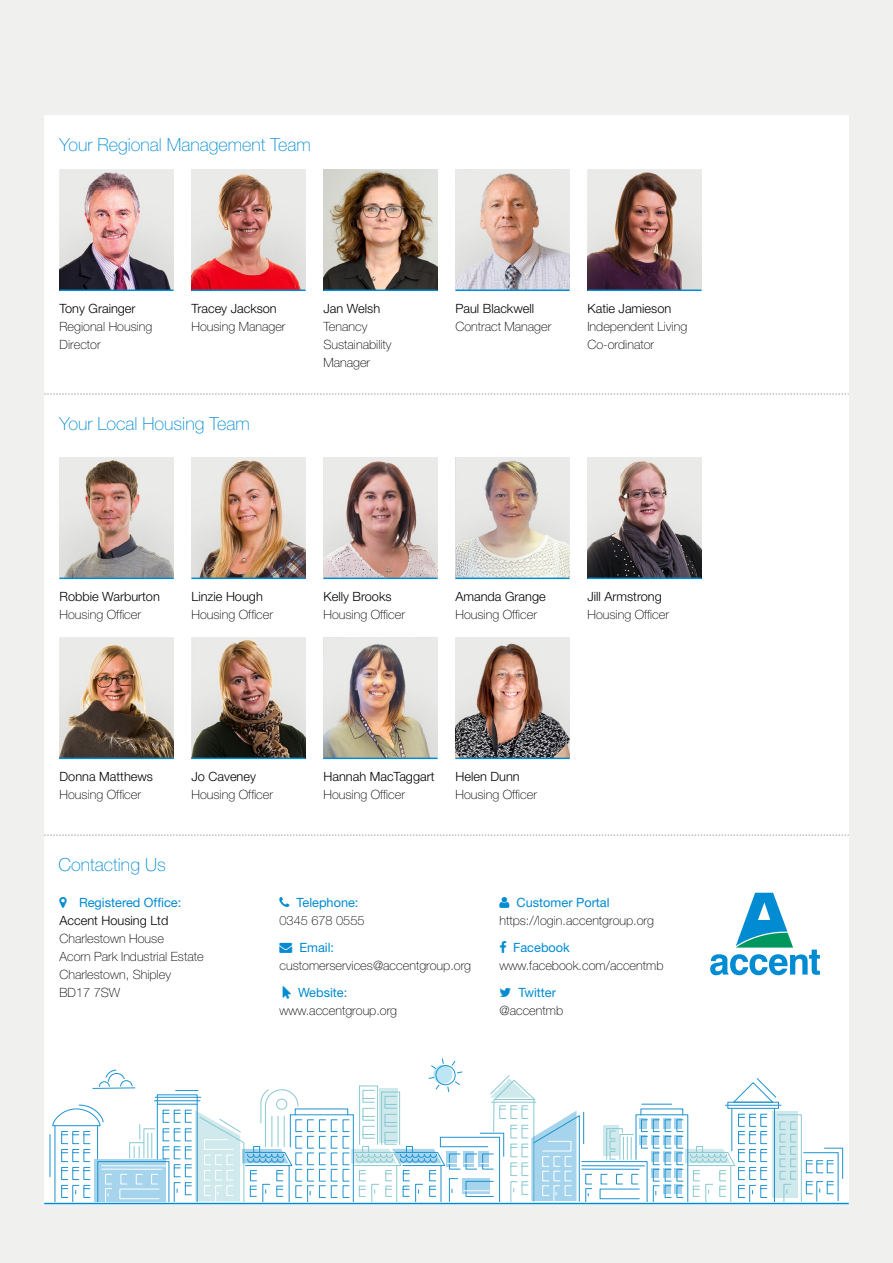
<style>
.page{position:relative;width:893px;height:1263px;background:#f0f0ef}
.page>*{position:absolute;margin:0;border:0;box-sizing:border-box;transform-origin:0 0}
.t1{font:100 18px "Helvetica Neue";color:#008bd2}
.t2{font:100 12.75px/18px "Helvetica Neue";color:#000}
.t3{font:300 12.75px "Helvetica Neue";color:#000}
.t4{font:12.75px "Helvetica Neue";color:#008bd2}
.s1{color:#008bd2}
.s2{font-weight:400;color:#008bd2}
</style>
<div class="page">
<div style="left:44px;top:115px;width:805px;height:1089px;background:#fff"></div>
<img style="left:60px;top:169px;width:114px;height:120px">
<img style="left:60px;top:457px;width:114px;height:121px">
<img style="left:60px;top:637px;width:114px;height:121px">
<img style="left:192px;top:169px;width:113px;height:120px">
<img style="left:192px;top:457px;width:113px;height:121px">
<img style="left:192px;top:637px;width:113px;height:121px">
<img style="left:323px;top:169px;width:114px;height:120px">
<img style="left:323px;top:457px;width:114px;height:121px">
<img style="left:323px;top:637px;width:114px;height:121px">
<img style="left:455px;top:169px;width:114px;height:120px">
<img style="left:455px;top:457px;width:114px;height:121px">
<img style="left:587px;top:457px;width:114px;height:121px">
<img style="left:455px;top:637px;width:114px;height:121px">
<hr style="left:60px;top:289px;width:114px;height:2px;background:#008bd2">
<hr style="left:60px;top:578px;width:114px;height:1px;background:#008bd2">
<hr style="left:60px;top:758px;width:114px;height:1px;background:#008bd2">
<hr style="left:192px;top:289px;width:113px;height:2px;background:#008bd2">
<hr style="left:192px;top:578px;width:113px;height:1px;background:#008bd2">
<hr style="left:192px;top:758px;width:113px;height:1px;background:#008bd2">
<hr style="left:323px;top:289px;width:114px;height:2px;background:#008bd2">
<hr style="left:323px;top:578px;width:114px;height:1px;background:#008bd2">
<hr style="left:323px;top:758px;width:114px;height:1px;background:#008bd2">
<hr style="left:455px;top:289px;width:114px;height:2px;background:#008bd2">
<hr style="left:455px;top:578px;width:114px;height:1px;background:#008bd2">
<hr style="left:587px;top:578px;width:114px;height:1px;background:#008bd2">
<hr style="left:455px;top:758px;width:114px;height:1px;background:#008bd2">
<svg style="left:44px;top:394px;width:805px;height:1px"></svg>
<svg style="left:44px;top:835px;width:805px;height:1px"></svg>
<svg style="left:710px;top:893px;width:110px;height:82px"></svg>
<hr style="left:44px;top:1203px;width:805px;height:1px;background:#008bd2">
<hr style="left:50px;top:1135px;width:1px;height:41px;background:#1d93d1">
<svg style="left:52px;top:1058px;width:791px;height:143px"></svg>
<img style="left:587px;top:169px;width:114px;height:120px">
<hr style="left:587px;top:289px;width:114px;height:2px;background:#008bd2">
<h1 class="t1" style="left:60px;top:134px;width:253px">Your Regional Management Team</h1>
<p class="t3" style="left:60px;top:301px;width:78px">Tony Grainger</p>
<p class="t2" style="left:60px;top:318px;width:94px">Regional Housing<br>Director</p>
<p class="t3" style="left:192px;top:301px;width:87px">Tracey Jackson</p>
<p class="t2" style="left:192px;top:318px;width:95px">Housing Manager</p>
<h1 class="t1" style="left:60px;top:413px;width:192px">Your Local Housing Team</h1>
<p class="t3" style="left:323px;top:301px;width:58px">Jan Welsh</p>
<p class="t2" style="left:323px;top:318px;width:70px">Tenancy<br>Sustainability<br>Manager</p>
<p class="t3" style="left:455px;top:301px;width:80px">Paul Blackwell</p>
<p class="t2" style="left:455px;top:318px;width:97px">Contract Manager</p>
<p class="t3" style="left:587px;top:301px;width:85px">Katie Jamieson</p>
<p class="t2" style="left:587px;top:318px;width:101px">Independent Living<br>Co-ordinator</p>
<p class="t3" style="left:60px;top:589px;width:102px">Robbie Warburton</p>
<p class="t2" style="left:60px;top:606px;width:83px">Housing Officer</p>
<p class="t3" style="left:192px;top:589px;width:73px">Linzie Hough</p>
<p class="t2" style="left:192px;top:606px;width:83px">Housing Officer</p>
<p class="t3" style="left:323px;top:589px;width:70px">Kelly Brooks</p>
<p class="t2" style="left:323px;top:606px;width:83px">Housing Officer</p>
<p class="t3" style="left:455px;top:589px;width:92px">Amanda Grange</p>
<p class="t2" style="left:455px;top:606px;width:83px">Housing Officer</p>
<p class="t3" style="left:587px;top:589px;width:76px">Jill Armstrong</p>
<p class="t2" style="left:587px;top:606px;width:83px">Housing Officer</p>
<p class="t3" style="left:60px;top:769px;width:95px">Donna Matthews</p>
<p class="t2" style="left:60px;top:786px;width:83px">Housing Officer</p>
<h1 class="t1" style="left:59px;top:854px;width:109px">Contacting Us</h1>
<p class="t3" style="left:192px;top:769px;width:66px">Jo Caveney</p>
<p class="t2" style="left:192px;top:786px;width:83px">Housing Officer</p>
<p class="t3" style="left:323px;top:769px;width:113px">Hannah MacTaggart</p>
<p class="t2" style="left:323px;top:786px;width:83px">Housing Officer</p>
<p class="t3" style="left:455px;top:769px;width:66px">Helen Dunn</p>
<p class="t2" style="left:455px;top:786px;width:83px">Housing Officer</p>
<p class="t4" style="left:79px;top:895px;width:104px">Registered Office:</p>
<p class="t3" style="left:60px;top:913px;width:110px">Accent Housing Ltd</p>
<p class="t2" style="left:60px;top:930px;width:146px">Charlestown House<br>Acorn Park Industrial Estate<br>Charlestown, Shipley<br>BD17 7SW</p>
<p class="t4" style="left:297px;top:895px;width:63px">Telephone:</p>
<p class="t2" style="left:279px;top:912px;width:87px">0345 678 0555</p>
<p class="t2" style="left:279px;top:939px;width:193px"><span class="s1">→</span> <span class="s2">Email: </span>customerservices@accentgroup.org</p>
<p class="t4" style="left:298px;top:985px;width:51px">Website:</p>
<p class="t2" style="left:279px;top:1002px;width:119px">www.accentgroup.org</p>
<p class="t4" style="left:517px;top:895px;width:95px">Customer Portal</p>
<p class="t2" style="left:499px;top:912px;width:156px">https://login.accentgroup.org</p>
<p class="t4" style="left:513px;top:940px;width:58px">Facebook</p>
<p class="t2" style="left:499px;top:957px;width:165px">www.facebook.com/accentmb</p>
<p class="t4" style="left:518px;top:985px;width:39px">Twitter</p>
<p class="t2" style="left:499px;top:1002px;width:65px">@accentmb</p>
</div>
